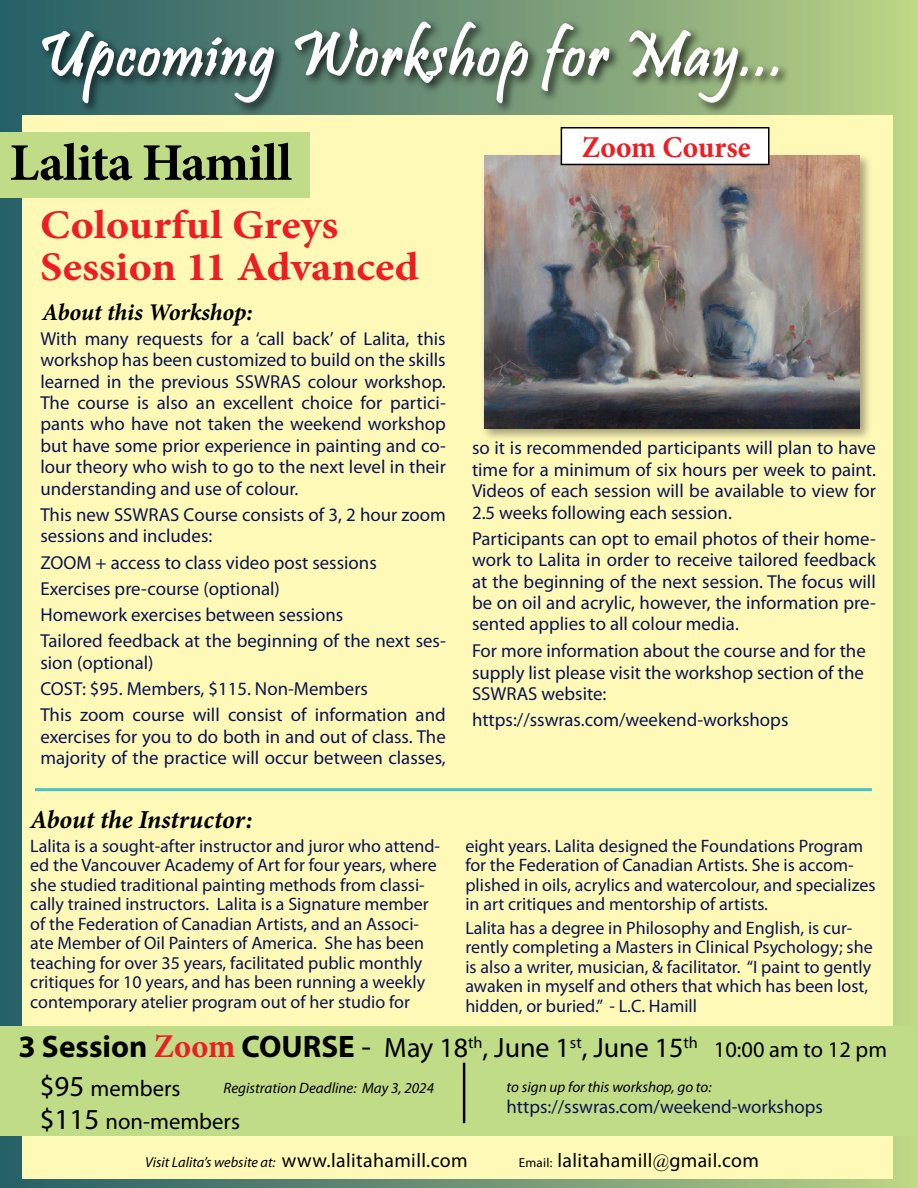
<style>
.page{position:relative;width:918px;height:1188px;background:#fff}
.page>*{position:absolute;margin:0;border:0;box-sizing:border-box;transform-origin:0 0}
.t1{font:63.6px "Pristina";letter-spacing:.04em;color:#fff}
.t2{font:700 52.95px "Minion Pro";letter-spacing:-.02em;color:#000}
.t3{font:700 40.65px "Minion Pro";color:#ed1d24;scale:1.08 1}
.t4{font:700 30.3px "Minion Pro";letter-spacing:.005em;color:#ed1d24}
.t5{font:28.05px "Myriad Pro";color:#000}
.t6{font:italic 700 25.95px "Minion Pro";letter-spacing:-.005em;color:#000}
.t7{font:italic 700 24px "Minion Pro";letter-spacing:-.005em;color:#000}
.t8{font:22.65px "Myriad Pro";color:#000}
.t9{font:22.35px "Myriad Pro";color:#000}
.t10{font:19.8px "Myriad Pro";letter-spacing:.02em;color:#000}
.t11{font:18.75px/21.3px "Myriad Pro";color:#0a1551;text-align:justify}
.t12{font:18px/19.5px "Myriad Pro";color:#0a1551}
.t13{font:italic 15px "Myriad Pro";color:#000}
.t14{font:italic 14.4px "Myriad Pro";color:#000}
.s1{font-weight:700;font-size:31.2px}
.s2{font-family:"Minion Pro";font-weight:700;font-size:33.3px;color:#ed1d24}
.s3{font-size:31.2px}
.s4{font-size:29.1px}
.s5{font-style:normal;font-size:19.8px}
.s6{font-size:13.05px}
.s7{font-family:"Times New Roman";font-size:18px}
</style>
<div class="page">
<div style="left:0;top:0;width:918px;height:1187px;background:linear-gradient(to right,#265c68,#b9cf85)"></div>
<div style="left:23px;top:115px;width:870px;height:1064px;background:#fff9b8"></div>
<div style="left:39px;top:18px;width:751px;height:97px;background:#000;opacity:.75"></div>
<svg style="left:41px;top:21px;width:234px;height:94px;background:#547976"></svg>
<svg style="left:294px;top:0;width:235px;height:115px;background:#708e7b"></svg>
<svg style="left:541px;top:22px;width:70px;height:71px;background:#879e83"></svg>
<svg style="left:628px;top:28px;width:121px;height:76px;background:#94a985"></svg>
<svg style="left:756px;top:65px;width:8px;height:12px"></svg>
<svg style="left:771px;top:65px;width:9px;height:12px"></svg>
<div style="left:0;top:133px;width:310px;height:65px;background:#c1dc86"></div>
<div style="left:480px;top:152px;width:393px;height:290px;background:#000;opacity:.35"></div>
<img style="left:483px;top:155px;width:377px;height:273px">
<div style="left:0;top:1027px;width:918px;height:109px;background:#c1dc86"></div>
<hr style="left:463px;top:1063px;width:2px;height:60px;background:#000">
<hr style="left:35px;top:788px;width:837px;height:3px;background:#48c2c5">
<div style="left:561px;top:128px;width:208px;height:36px;background:#fff"></div>
<div style="left:561px;top:127px;width:209px;height:38px;border:2px solid #000"></div>
<p class="t1" style="left:38px;top:19px;width:748px">Upcoming Workshop for May...</p>
<p class="t2" style="left:10px;top:126px;width:284px">Lalita Hamill</p>
<p class="t3" style="left:40px;top:196px;width:278px">Colourful Greys</p>
<p class="t3" style="left:40px;top:239px;width:352px">Session 11 Advanced</p>
<p class="t7" style="left:42px;top:295px;width:212px">About this Workshop:</p>
<p class="t11" style="left:40px;top:328px;width:407px">With many requests for a ‘call back’ of Lalita, this workshop has been customized to build on the skills learned in the previous SSWRAS colour workshop.<br>The course is also an excellent choice for partici&shy;pants who have not taken the weekend workshop but have some prior experience in painting and co&shy;lour theory who wish to go to the next level in their understanding and use of colour.</p>
<p class="t11" style="left:40px;top:504px;width:407px">This new SSWRAS Course consists of 3, 2 hour zoom sessions and includes:</p>
<p class="t11" style="left:40px;top:551px;width:338px">ZOOM + access to class video post sessions</p>
<p class="t11" style="left:40px;top:578px;width:241px">Exercises pre-course (optional)</p>
<p class="t11" style="left:40px;top:604px;width:304px">Homework exercises between sessions</p>
<p class="t11" style="left:40px;top:630px;width:407px">Tailored feedback at the beginning of the next ses&shy;sion (optional)</p>
<p class="t11" style="left:40px;top:678px;width:329px">COST: $95. Members, $115. Non-Members</p>
<p class="t11" style="left:40px;top:704px;width:407px">This zoom course will consist of information and exercises for you to do both in and out of class. The majority of the practice will occur between classes,</p>
<p class="t6" style="left:30px;top:802px;width:224px">About the Instructor:</p>
<p class="t4" style="left:582px;top:126px;width:170px">Zoom Course</p>
<p class="t11" style="left:472px;top:437px;width:405px">so it is recommended participants will plan to have time for a minimum of six hours per week to paint.<br>Videos of each session will be available to view for 2.5 weeks following each session.</p>
<p class="t11" style="left:472px;top:528px;width:405px">Participants can opt to email photos of their home&shy;work to Lalita in order to receive tailored feedback at the beginning of the next session. The focus will be on oil and acrylic, however, the information pre&shy;sented applies to all colour media.</p>
<p class="t11" style="left:472px;top:640px;width:395px">For more information about the course and for the supply list please visit the workshop section of the SSWRAS website:</p>
<p class="t11" style="left:472px;top:709px;width:318px">https://sswras.com/weekend-workshops</p>
<p class="t12" style="left:30px;top:836px;width:411px">Lalita is a sought-after instructor and juror who attend&shy;ed the Vancouver Academy of Art for four years, where she studied traditional painting methods from classi&shy;cally trained instructors. Lalita is a Signature member of the Federation of Canadian Artists, and an Associ&shy;ate Member of Oil Painters of America. She has been teaching for over 35 years, facilitated public monthly critiques for 10 years, and has been running a weekly contemporary atelier program out of her studio for</p>
<p class="t12" style="left:465px;top:836px;width:412px">eight years. Lalita designed the Foundations Program for the Federation of Canadian Artists. She is accom&shy;plished in oils, acrylics and watercolour, and specializes in art critiques and mentorship of artists.</p>
<p class="t12" style="left:465px;top:918px;width:409px">Lalita has a degree in Philosophy and English, is cur&shy;rently completing a Masters in Clinical Psychology; she is also a writer, musician, &amp; facilitator. “I paint to gently awaken in myself and others that which has been lost, hidden, or buried.” - L.C. Hamill</p>
<p class="t5" style="left:18px;top:1030px;width:681px"><span class="s1">3 Session</span> <span class="s2">Zoom</span> <span class="s1">COURSE</span> <span class="s3">-</span> May 18<sup>th</sup>, June 1<sup>st</sup>, June 15<sup>th</sup></p>
<p class="t9" style="left:714px;top:1036px;width:175px">10:00 am to 12 pm</p>
<p class="t8" style="left:40px;top:1074px;width:142px"><span class="s4">$95</span> members</p>
<p class="t8" style="left:40px;top:1107px;width:202px"><span class="s4">$115</span> non-members</p>
<p class="t13" style="left:224px;top:1079px;width:212px">Registration Deadline: May 3, 2024</p>
<p class="t13" style="left:507px;top:1077px;width:207px">to sign up for this workshop, go to:</p>
<p class="t11" style="left:507px;top:1096px;width:318px">https://sswras.com/weekend-workshops</p>
<p class="t14" style="left:145px;top:1153px;width:324px">Visit Lalita’s website at: <span class="s5">www.lalitahamill.com</span></p>
<p class="t10" style="left:519px;top:1148px;width:242px"><span class="s6">Email:</span> lalitahamill<span class="s7">@</span>gmail.com</p>
</div>
